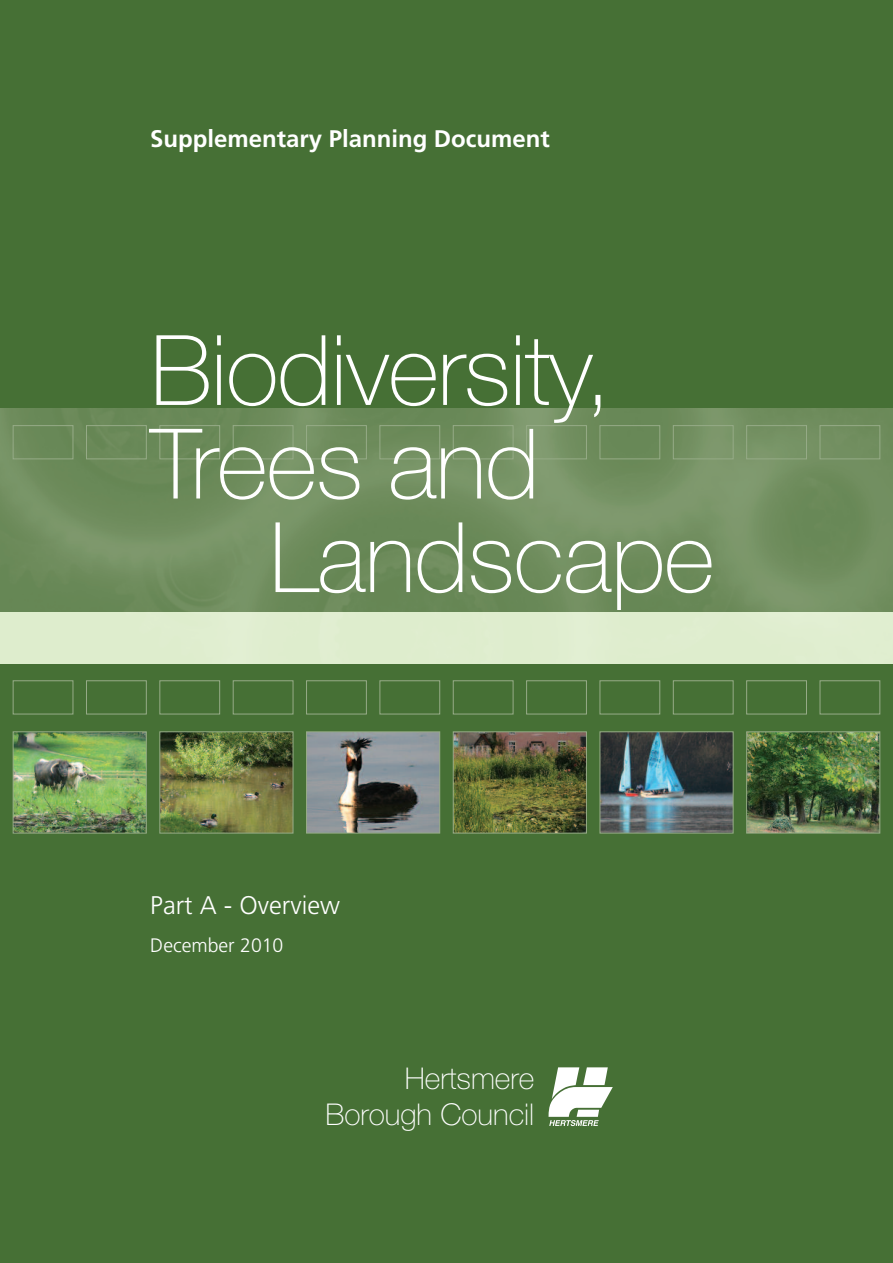
<style>
.page{position:relative;width:893px;height:1263px;background:#467035}
.page>*{position:absolute;margin:0;border:0;box-sizing:border-box;transform-origin:0 0}
.t1{font:100 97.5px "Helvetica Neue";letter-spacing:-.01em;color:#fff}
.t2{font:100 30px/36px "Helvetica Neue";color:#fff;text-align:right}
.t3{font:300 25.5px "Frutiger";color:#fff}
.t4{font:700 24px "Frutiger";color:#fff}
.t5{font:300 19.5px "Frutiger";color:#fff}
</style>
<div class="page">
<img style="left:0;top:408px;width:893px;height:204px">
<div style="left:0;top:612px;width:893px;height:51px;background:#dfedce"></div>
<img style="left:15px;top:733px;width:130px;height:98px">
<div style="left:13px;top:731px;width:134px;height:102px;border:1px solid #96ab87"></div>
<div style="left:13px;top:425px;width:60px;height:34px;border:1px solid #96ab87"></div>
<div style="left:86px;top:425px;width:61px;height:34px;border:1px solid #96ab87"></div>
<div style="left:159px;top:425px;width:61px;height:34px;border:1px solid #96ab87"></div>
<div style="left:233px;top:425px;width:60px;height:34px;border:1px solid #96ab87"></div>
<div style="left:306px;top:425px;width:61px;height:34px;border:1px solid #96ab87"></div>
<div style="left:379px;top:425px;width:61px;height:34px;border:1px solid #96ab87"></div>
<div style="left:453px;top:425px;width:60px;height:34px;border:1px solid #96ab87"></div>
<div style="left:526px;top:425px;width:61px;height:34px;border:1px solid #96ab87"></div>
<div style="left:600px;top:425px;width:60px;height:34px;border:1px solid #96ab87"></div>
<div style="left:673px;top:425px;width:60px;height:34px;border:1px solid #96ab87"></div>
<div style="left:746px;top:425px;width:61px;height:34px;border:1px solid #96ab87"></div>
<div style="left:820px;top:425px;width:60px;height:34px;border:1px solid #96ab87"></div>
<div style="left:13px;top:680px;width:60px;height:34px;border:1px solid #96ab87"></div>
<div style="left:86px;top:680px;width:61px;height:34px;border:1px solid #96ab87"></div>
<div style="left:159px;top:680px;width:61px;height:34px;border:1px solid #96ab87"></div>
<div style="left:233px;top:680px;width:60px;height:34px;border:1px solid #96ab87"></div>
<div style="left:306px;top:680px;width:61px;height:34px;border:1px solid #96ab87"></div>
<div style="left:379px;top:680px;width:61px;height:34px;border:1px solid #96ab87"></div>
<div style="left:453px;top:680px;width:60px;height:34px;border:1px solid #96ab87"></div>
<div style="left:526px;top:680px;width:61px;height:34px;border:1px solid #96ab87"></div>
<div style="left:600px;top:680px;width:60px;height:34px;border:1px solid #96ab87"></div>
<div style="left:673px;top:680px;width:60px;height:34px;border:1px solid #96ab87"></div>
<div style="left:746px;top:680px;width:61px;height:34px;border:1px solid #96ab87"></div>
<div style="left:820px;top:680px;width:60px;height:34px;border:1px solid #96ab87"></div>
<img style="left:161px;top:733px;width:130px;height:98px">
<div style="left:159px;top:731px;width:134px;height:102px;border:1px solid #96ab87"></div>
<img style="left:308px;top:733px;width:130px;height:98px">
<div style="left:306px;top:731px;width:134px;height:102px;border:1px solid #96ab87"></div>
<img style="left:455px;top:733px;width:130px;height:98px">
<div style="left:453px;top:731px;width:134px;height:102px;border:1px solid #96ab87"></div>
<img style="left:602px;top:733px;width:129px;height:98px">
<div style="left:600px;top:731px;width:133px;height:102px;border:1px solid #96ab87"></div>
<img style="left:748px;top:733px;width:130px;height:98px">
<div style="left:746px;top:731px;width:134px;height:102px;border:1px solid #96ab87"></div>
<svg style="left:549px;top:1067px;width:64px;height:59px"></svg>
<p class="t4" style="left:150px;top:129px;width:401px">Supplementary Planning Document</p>
<p class="t1" style="left:150px;top:335px;width:463px">Biodiversity,</p>
<p class="t1" style="left:150px;top:429px;width:391px">Trees and</p>
<p class="t1" style="left:269px;top:522px;width:447px">Landscape</p>
<p class="t3" style="left:150px;top:894px;width:191px">Part A - Overview</p>
<p class="t5" style="left:150px;top:937px;width:135px">December 2010</p>
<p class="t2" style="left:325px;top:1063px;width:210px">Hertsmere<br>Borough Council</p>
</div>
